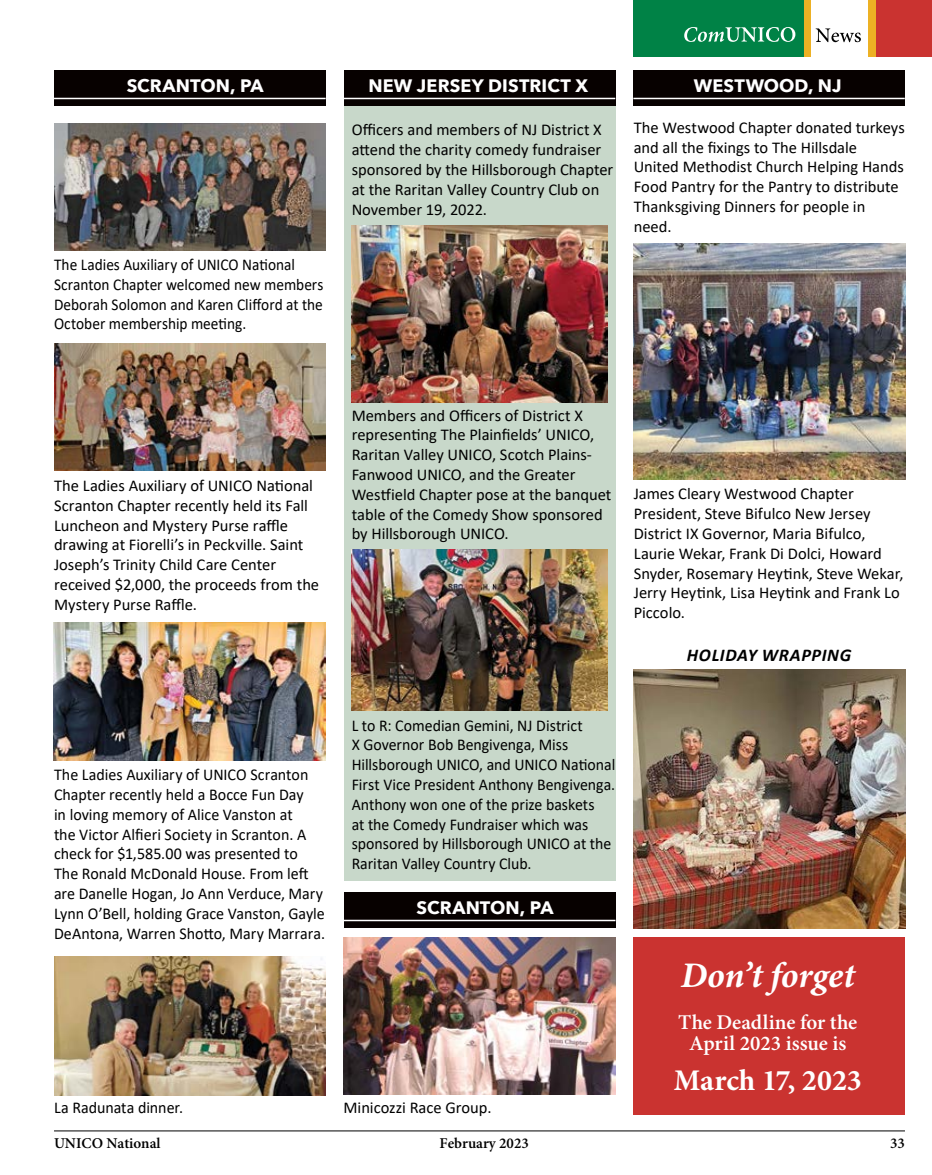
<style>
.page{position:relative;width:932px;height:1175px;background:#fff}
.page>*{position:absolute;margin:0;border:0;box-sizing:border-box;transform-origin:0 0}
.t1{font:italic 700 36px "Minion Pro";letter-spacing:-.005em;color:#fff}
.t2{font:700 30px "Minion Pro";letter-spacing:-.005em;color:#fff}
.t3{font:600 21px/21.8px "Minion Pro";letter-spacing:-.005em;color:#fff;text-align:center}
.t4{font:700 18px "Avenir Next";letter-spacing:.005em;color:#fff}
.t5{font:italic 700 18px "Calibri";letter-spacing:.035em;color:#000}
.t6{font:16.5px/19.8px "Calibri";color:#000}
.t7{font:16.5px/19.8px "Calibri";color:#000;scale:.96 1}
.t8{font:16.5px/19.8px "Calibri";color:#000;scale:.93 1}
.t9{font:600 15px "Minion Pro";color:#000}
</style>
<div class="page">
<div style="left:54px;top:71px;width:272px;height:35px;background:#070100"></div>
<hr style="left:54px;top:98px;width:272px;height:1px;background:#fff">
<div style="left:633px;top:71px;width:271px;height:35px;background:#070100"></div>
<hr style="left:633px;top:98px;width:271px;height:1px;background:#fff">
<img style="left:633px;top:670px;width:272px;height:258px">
<img style="left:633px;top:243px;width:272px;height:236px">
<img style="left:54px;top:124px;width:272px;height:127px">
<img style="left:54px;top:343px;width:272px;height:127px">
<img style="left:54px;top:622px;width:271px;height:138px">
<img style="left:54px;top:956px;width:272px;height:139px">
<div style="left:344px;top:71px;width:271px;height:35px;background:#070100"></div>
<hr style="left:344px;top:98px;width:271px;height:1px;background:#fff">
<div style="left:344px;top:106px;width:271px;height:774px;background:#c8d8ca"></div>
<img style="left:351px;top:225px;width:256px;height:177px">
<img style="left:351px;top:549px;width:256px;height:162px">
<img style="left:343px;top:937px;width:272px;height:157px">
<div style="left:344px;top:892px;width:271px;height:36px;background:#070100"></div>
<hr style="left:344px;top:919px;width:271px;height:2px;background:#fff">
<div style="left:633px;top:937px;width:271px;height:177px;background:#ca3330"></div>
<div style="left:803px;top:0;width:7px;height:56px;background:#edb124"></div>
<div style="left:868px;top:0;width:8px;height:56px;background:#edb124"></div>
<div style="left:633px;top:0;width:170px;height:56px;background:#008246"></div>
<div style="left:876px;top:0;width:56px;height:56px;background:#ca3330"></div>
<svg style="left:815px;top:28px;width:45px;height:14px"></svg>
<svg style="left:684px;top:27px;width:111px;height:15px"></svg>
<hr style="left:54px;top:1130px;width:850px;height:1px;background:#000">
<p class="t4" style="left:127px;top:70px;width:138px">SCRANTON, PA</p>
<p class="t4" style="left:694px;top:70px;width:149px">WESTWOOD, NJ</p>
<p class="t6" style="left:633px;top:117px;width:273px">The Westwood Chapter donated turkeys and all the fixings to The Hillsdale<br>United Methodist Church Helping Hands<br>Food Pantry for the Pantry to distribute<br>Thanksgiving Dinners for people in need.</p>
<p class="t4" style="left:368px;top:70px;width:221px">NEW JERSEY DISTRICT X</p>
<p class="t6" style="left:351px;top:120px;width:263px">Officers and members of NJ District X attend the charity comedy fundraiser sponsored by the Hillsborough Chapter at the Raritan Valley Country Club on November 19, 2022.</p>
<p class="t8" style="left:54px;top:254px;width:291px">The Ladies Auxiliary of UNICO National Scranton Chapter welcomed new members Deborah Solomon and Karen Clifford at the October membership meeting.</p>
<p class="t6" style="left:54px;top:475px;width:267px">The Ladies Auxiliary of UNICO National Scranton Chapter recently held its Fall Luncheon and Mystery Purse raffle drawing at Fiorelli’s in Peckville. Saint Joseph’s Trinity Child Care Center received $2,000, the proceeds from the Mystery Purse Raffle.</p>
<p class="t6" style="left:351px;top:405px;width:261px">Members and Officers of District X representing The Plainfields’ UNICO, Raritan Valley UNICO, Scotch Plains-Fanwood UNICO, and the Greater Westfield Chapter pose at the banquet table of the Comedy Show sponsored by Hillsborough UNICO.</p>
<p class="t6" style="left:633px;top:483px;width:271px">James Cleary Westwood Chapter President, Steve Bifulco New Jersey District IX Governor, Maria Bifulco, Laurie Wekar, Frank Di Dolci, Howard Snyder, Rosemary Heytink, Steve Wekar, Jerry Heytink, Lisa Heytink and Frank Lo Piccolo.</p>
<p class="t5" style="left:687px;top:642px;width:166px">HOLIDAY WRAPPING</p>
<p class="t6" style="left:54px;top:764px;width:273px">The Ladies Auxiliary of UNICO Scranton Chapter recently held a Bocce Fun Day<br>in loving memory of Alice Vanston at<br>the Victor Alfieri Society in Scranton. A check for $1,585.00 was presented to The Ronald McDonald House. From left are Danelle Hogan, Jo Ann Verduce, Mary Lynn O’Bell, holding Grace Vanston, Gayle DeAntona, Warren Shotto, Mary Marrara.</p>
<p class="t7" style="left:351px;top:714px;width:276px">L to R: Comedian Gemini, NJ District<br>X Governor Bob Bengivenga, Miss Hillsborough UNICO, and UNICO National First Vice President Anthony Bengivenga.<br>Anthony won one of the prize baskets<br>at the Comedy Fundraiser which was sponsored by Hillsborough UNICO at the Raritan Valley Country Club.</p>
<p class="t4" style="left:416px;top:892px;width:138px">SCRANTON, PA</p>
<p class="t6" style="left:54px;top:1097px;width:131px">La Radunata dinner.</p>
<p class="t6" style="left:343px;top:1097px;width:149px">Minicozzi Race Group.</p>
<h1 class="t1" style="left:680px;top:949px;width:176px">Don’t forget</h1>
<p class="t3" style="left:678px;top:1012px;width:181px">The Deadline for the<br>April 2023 issue is</p>
<h2 class="t2" style="left:673px;top:1059px;width:190px">March 17, 2023</h2>
<p class="t9" style="left:54px;top:1134px;width:108px">UNICO National</p>
<p class="t9" style="left:439px;top:1134px;width:91px">February 2023</p>
<p class="t9" style="left:890px;top:1134px;width:16px">33</p>
</div>
